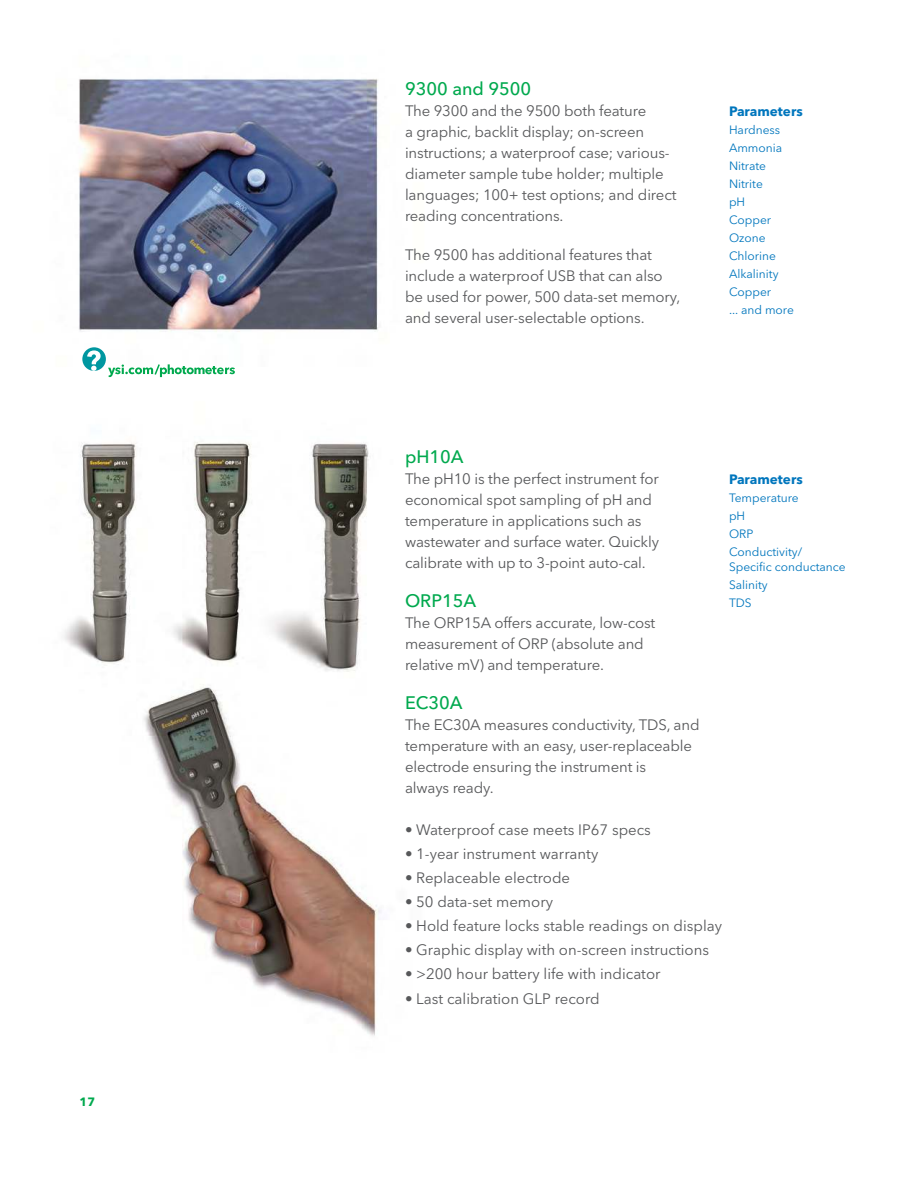
<style>
.page{position:relative;width:918px;height:1188px;background:#fff}
.page>*{position:absolute;margin:0;border:0;box-sizing:border-box;transform-origin:0 0}
.t1{font:500 18px "Avenir Next LT Pro";color:#00a94e}
.t2{font:15px/21px "Avenir Next LT Pro";letter-spacing:-.01em;color:#57585a}
.t3{font:700 13.5px "Avenir Next LT Pro";color:#0076bd}
.t4{font:12px/18px "Avenir Next LT Pro";color:#0076bd}
.t5{font:700 12px "Avenir Next LT Pro";color:#00a94e}
</style>
<div class="page">
<img style="left:64px;top:78px;width:317px;height:958px">
<svg style="left:108px;top:364px;width:127px;height:13px"></svg>
<svg style="left:82px;top:347px;width:24px;height:24px"></svg>
<svg style="left:87px;top:350px;width:14px;height:21px"></svg>
<p class="t5" style="left:80px;top:1097px;width:17px">17</p>
<p class="t1" style="left:405px;top:81px;width:128px">9300 and 9500</p>
<p class="t2" style="left:405px;top:101px;width:273px">The 9300 and the 9500 both feature<br>a graphic, backlit display; on-screen instructions; a waterproof case; various&shy;diameter sample tube holder; multiple languages; 100+ test options; and direct reading concentrations.</p>
<p class="t2" style="left:405px;top:245px;width:277px">The 9500 has additional features that include a waterproof USB that can also be used for power, 500 data-set memory, and several user-selectable options.</p>
<p class="t3" style="left:729px;top:105px;width:75px">Parameters</p>
<p class="t4" style="left:729px;top:121px;width:66px">Hardness<br>Ammonia<br>Nitrate<br>Nitrite<br>pH<br>Copper<br>Ozone<br>Chlorine<br>Alkalinity<br>Copper<br>... and more</p>
<p class="t1" style="left:405px;top:449px;width:60px">pH10A</p>
<p class="t2" style="left:405px;top:469px;width:256px">The pH10 is the perfect instrument for economical spot sampling of pH and temperature in applications such as wastewater and surface water. Quickly calibrate with up to 3-point auto-cal.</p>
<p class="t1" style="left:405px;top:593px;width:73px">ORP15A</p>
<p class="t2" style="left:405px;top:613px;width:252px">The ORP15A offers accurate, low-cost measurement of ORP (absolute and relative mV) and temperature.</p>
<p class="t1" style="left:405px;top:695px;width:59px">EC30A</p>
<p class="t2" style="left:405px;top:715px;width:296px">The EC30A measures conductivity, TDS, and temperature with an easy, user-replaceable electrode ensuring the instrument is<br>always ready.</p>
<p class="t2" style="left:405px;top:820px;width:247px">• Waterproof case meets IP67 specs</p>
<p class="t2" style="left:405px;top:844px;width:195px">• 1-year instrument warranty</p>
<p class="t2" style="left:405px;top:868px;width:167px">• Replaceable electrode</p>
<p class="t2" style="left:405px;top:892px;width:150px">• 50 data-set memory</p>
<p class="t2" style="left:405px;top:916px;width:319px">• Hold feature locks stable readings on display</p>
<p class="t2" style="left:405px;top:940px;width:306px">• Graphic display with on-screen instructions</p>
<p class="t2" style="left:405px;top:964px;width:257px">• &gt;200 hour battery life with indicator</p>
<p class="t2" style="left:405px;top:990px;width:196px">• Last calibration GLP record</p>
<p class="t3" style="left:729px;top:474px;width:75px">Parameters</p>
<p class="t4" style="left:729px;top:490px;width:75px">Temperature pH<br>ORP<br>Conductivity/</p>
<p class="t4" style="left:729px;top:558px;width:118px">Specific conductance<br>Salinity<br>TDS</p>
</div>
